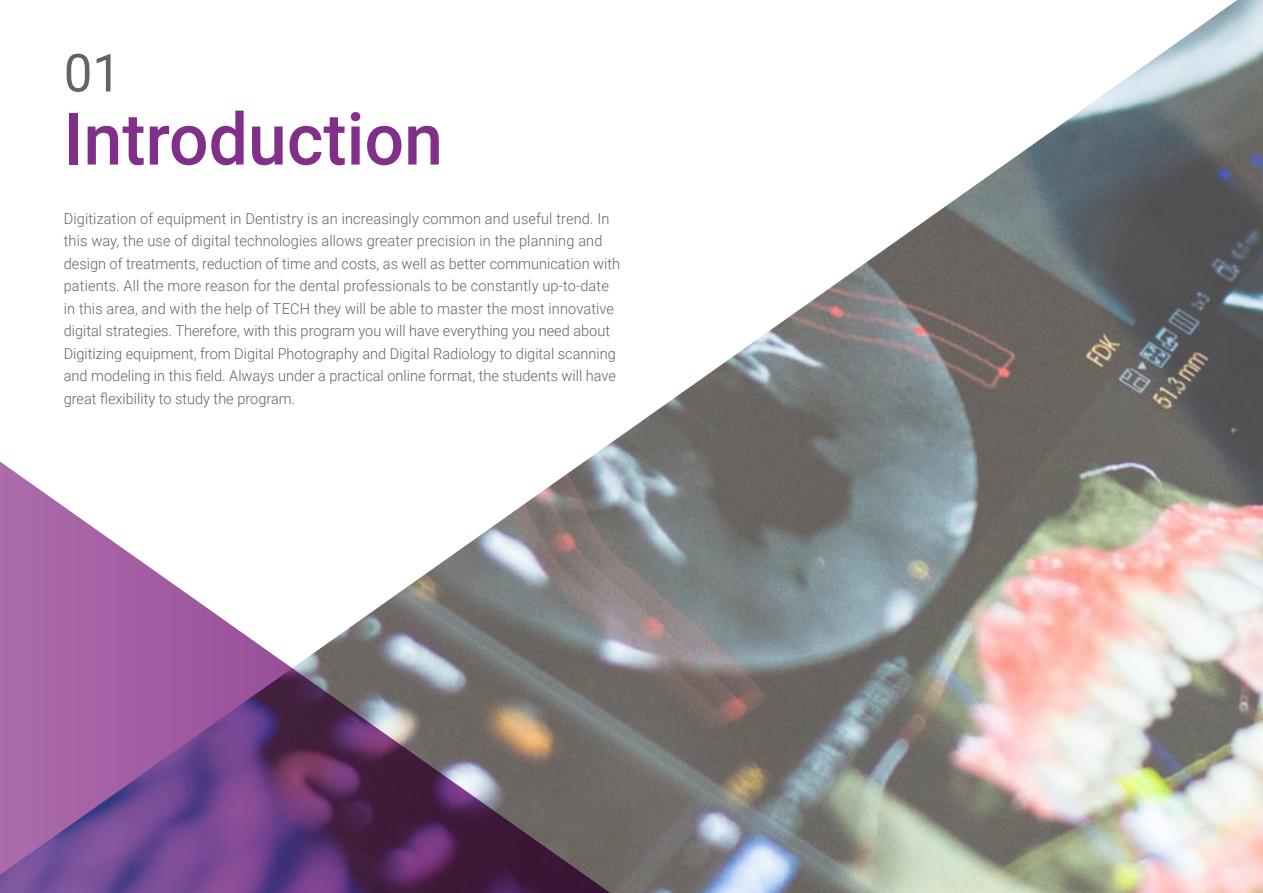
<style>
.page{position:relative;width:1263px;height:893px;background:#fff}
.page>*{position:absolute;margin:0;border:0;box-sizing:border-box;transform-origin:0 0}
.t1{font:500 72px "Roboto";color:#813089}
.t2{font:52.5px "Roboto";color:#61646a}
.t3{font:300 15px/22.5px "Roboto";color:#61646a}
</style>
<div class="page">
<img style="left:607px;top:0;width:656px;height:893px">
<svg style="left:0;top:446px;width:640px;height:447px"></svg>
<h2 class="t2" style="left:64px;top:36px;width:59px">01</h2>
<h1 class="t1" style="left:64px;top:89px;width:381px">Introduction</h1>
<p class="t3" style="left:64px;top:207px;width:558px">Digitization of equipment in Dentistry is an increasingly common and useful trend. In this way, the use of digital technologies allows greater precision in the planning and design of treatments, reduction of time and costs, as well as better communication with patients. All the more reason for the dental professionals to be constantly up-to-date in this area, and with the help of TECH they will be able to master the most innovative digital strategies. Therefore, with this program you will have everything you need about Digitizing equipment, from Digital Photography and Digital Radiology to digital scanning and modeling in this field. Always under a practical online format, the students will have great flexibility to study the program.</p>
</div>
